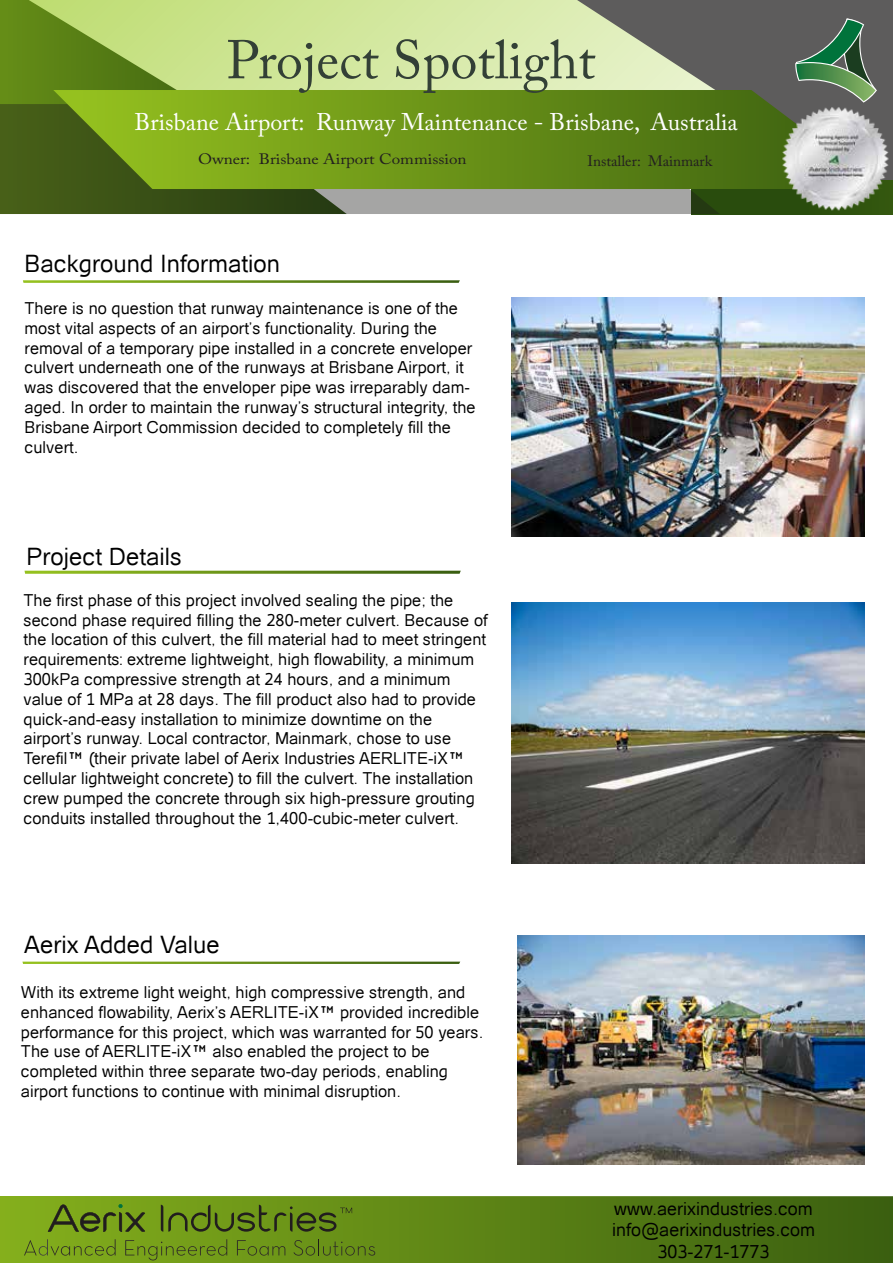
<style>
.page{position:relative;width:893px;height:1263px;background:#fff}
.page>*{position:absolute;margin:0;border:0;box-sizing:border-box;transform-origin:0 0}
.t1{font:54px "Adobe Caslon Pro";color:#334036}
.t2{font:24px "Adobe Caslon Pro";color:#fff}
.t3{font:24px "Catriel";color:#000}
.t4{font:18px/21.6px "Catriel";color:#000;text-align:center}
.t5{font:16.5px/19.8px "Catriel";color:#000}
.t6{font:15px "Adobe Caslon Pro";color:#221f1f;scale:1.14 1}
.t7{font:15px "Adobe Caslon Pro";color:#231f20}
</style>
<div class="page">
<div style="left:852px;top:0;width:41px;height:104px;background:#5d5c5c"></div>
<div style="left:692px;top:180px;width:201px;height:34px;background:#294c0d"></div>
<div style="left:0;top:0;width:29px;height:104px;background:#638b17"></div>
<svg style="left:29px;top:0;width:823px;height:104px;background:#aec084"></svg>
<div style="left:0;top:1196px;width:893px;height:67px;background:linear-gradient(to right,#85af1c,#3a5f10)"></div>
<svg style="left:0;top:104px;width:719px;height:110px;background:#65734e"></svg>
<svg style="left:53px;top:90px;width:830px;height:99px;background:#688f18"></svg>
<svg style="left:795px;top:18px;width:82px;height:85px;background:#55715b"></svg>
<svg style="left:23px;top:280px;width:437px;height:3px"></svg>
<svg style="left:48px;top:1204px;width:97px;height:28px;background:#63811b"></svg>
<svg style="left:161px;top:1205px;width:191px;height:26px;background:#5d7c19"></svg>
<svg style="left:24px;top:1239px;width:92px;height:16px"></svg>
<svg style="left:125px;top:1239px;width:102px;height:21px;background:#6e921b"></svg>
<svg style="left:237px;top:1240px;width:48px;height:15px"></svg>
<svg style="left:293px;top:1239px;width:82px;height:16px"></svg>
<svg style="left:25px;top:571px;width:436px;height:3px"></svg>
<svg style="left:22px;top:962px;width:438px;height:2px"></svg>
<img style="left:512px;top:298px;width:352px;height:238px">
<img style="left:512px;top:602px;width:352px;height:261px">
<img style="left:517px;top:935px;width:347px;height:229px">
<img style="left:778px;top:104px;width:115px;height:110px">
<h1 class="t1" style="left:226px;top:28px;width:370px">Project Spotlight</h1>
<h2 class="t2" style="left:135px;top:108px;width:605px">Brisbane Airport: Runway Maintenance - Brisbane, Australia</h2>
<p class="t6" style="left:198px;top:150px;width:237px">Owner: Brisbane Airport Commission</p>
<p class="t7" style="left:587px;top:152px;width:126px">Installer: Mainmark</p>
<h2 class="t3" style="left:25px;top:249px;width:257px">Background Information</h2>
<p class="t5" style="left:25px;top:298px;width:453px">There is no question that runway maintenance is one of the most vital aspects of an airport’s functionality. During the removal of a temporary pipe installed in a concrete enveloper culvert underneath one of the runways at Brisbane Airport, it was discovered that the enveloper pipe was irreparably dam&shy;aged. In order to maintain the runway’s structural integrity, the Brisbane Airport Commission decided to completely fill the culvert.</p>
<h2 class="t3" style="left:27px;top:542px;width:157px">Project Details</h2>
<p class="t5" style="left:24px;top:590px;width:466px">The first phase of this project involved sealing the pipe; the second phase required filling the 280-meter culvert. Because of the location of this culvert, the fill material had to meet stringent requirements: extreme lightweight, high flowability, a minimum 300kPa compressive strength at 24 hours, and a minimum value of 1 MPa at 28 days. The fill product also had to provide quick-and-easy installation to minimize downtime on the airport’s runway. Local contractor, Mainmark, chose to use Terefil™ (their private label of Aerix Industries AERLITE-iX™ cellular lightweight concrete) to fill the culvert. The installation crew pumped the concrete through six high-pressure grouting conduits installed throughout the 1,400-cubic-meter culvert.</p>
<h2 class="t3" style="left:24px;top:930px;width:197px">Aerix Added Value</h2>
<p class="t5" style="left:21px;top:982px;width:464px">With its extreme light weight, high compressive strength, and enhanced flowability, Aerix’s AERLITE-iX™ provided incredible performance for this project, which was warranted for 50 years.<br>The use of AERLITE-iX™ also enabled the project to be completed within three separate two-day periods, enabling airport functions to continue with minimal disruption.</p>
<p class="t4" style="left:612px;top:1198px;width:205px">www.aerixindustries.com info@aerixindustries.com<br>303-271-1773</p>
</div>
